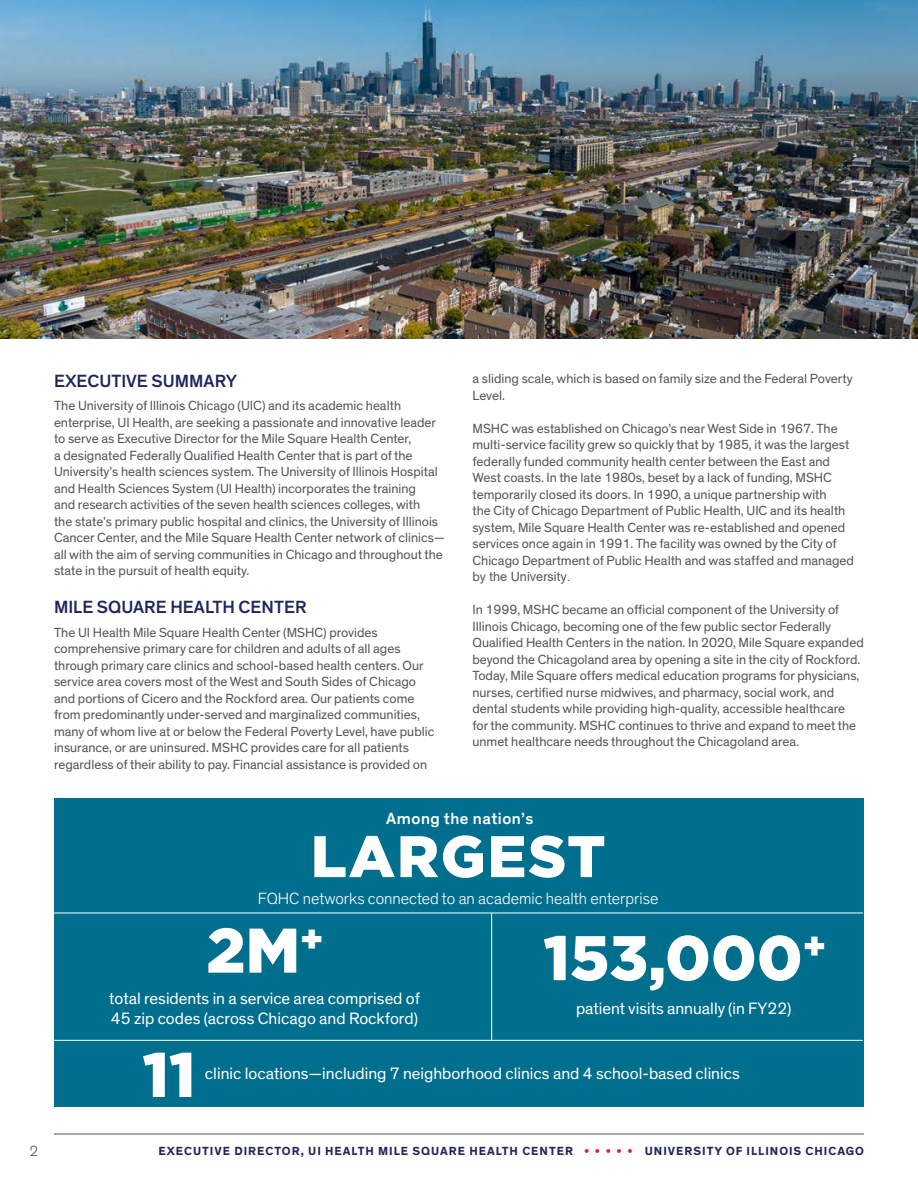
<style>
.page{position:relative;width:918px;height:1188px;background:#fff}
.page>*{position:absolute;margin:0;border:0;box-sizing:border-box;transform-origin:0 0}
.text{font:900 62.85px "Gotham";color:#fff}
.text-2{font:900 58.5px "Gotham";letter-spacing:.03em;color:#fff}
.head{font:500 18px "Theinhardt";color:#21275c}
.text-3{font:16.8px "Theinhardt";color:#fff}
.text-4{font:300 16.5px "Theinhardt";color:#fff}
.text-5{font:500 16.5px "Theinhardt";letter-spacing:.03em;color:#fff}
.t1{font:300 15px "Theinhardt";color:#51545a}
.text-6{font:13.5px/16.5px "Theinhardt";color:#51545a}
.text-7{font:12.75px "Arial";color:#51545a}
.t2{font:700 12px "Theinhardt";letter-spacing:.08em;color:#21275c}
.s1{font-family:"Theinhardt";font-size:13.5px}
.s2{font-size:12px}
.s3{color:#dc1e34}
</style>
<div class="page">
<hr style="left:54px;top:1134px;width:810px;height:1px;background:#51545a">
<div style="left:54px;top:798px;width:810px;height:309px;background:#006e8d"></div>
<hr style="left:53px;top:913px;width:810px;height:1px;background:#fff">
<hr style="left:53px;top:1040px;width:810px;height:1px;background:#fff">
<hr style="left:491px;top:913px;width:1px;height:127px;background:#fff">
<img style="left:0;top:0;width:918px;height:338px">
<p class="head" style="left:54px;top:370px;width:184px">EXECUTIVE SUMMARY</p>
<p class="text-6" style="left:54px;top:398px;width:392px">The University of Illinois Chicago (UIC) and its academic health enterprise, UI Health, are seeking a passionate and innovative leader to serve as Executive Director for the Mile Square Health Center,<br>a designated Federally Qualified Health Center that is part of the University’s health sciences system. The University of Illinois Hospital and Health Sciences System (UI Health) incorporates the training<br>and research activities of the seven health sciences colleges, with<br>the state’s primary public hospital and clinics, the University of Illinois Cancer Center, and the Mile Square Health Center network of clinics— all with the aim of serving communities in Chicago and throughout the state in the pursuit of health equity.</p>
<p class="head" style="left:54px;top:597px;width:254px">MILE SQUARE HEALTH CENTER</p>
<p class="text-6" style="left:54px;top:624px;width:382px">The UI Health Mile Square Health Center (MSHC) provides comprehensive primary care for children and adults of all ages through primary care clinics and school-based health centers. Our service area covers most of the West and South Sides of Chicago and portions of Cicero and the Rockford area. Our patients come from predominantly under-served and marginalized communities, many of whom live at or below the Federal Poverty Level, have public insurance, or are uninsured. MSHC provides care for all patients regardless of their ability to pay. Financial assistance is provided on</p>
<p class="text-6" style="left:472px;top:371px;width:382px">a sliding scale, which is based on family size and the Federal Poverty<br>Level.</p>
<p class="text-6" style="left:472px;top:420px;width:383px">MSHC was established on Chicago’s near West Side in 1967. The multi-service facility grew so quickly that by 1985, it was the largest federally funded community health center between the East and West coasts. In the late 1980s, beset by a lack of funding, MSHC temporarily closed its doors. In 1990, a unique partnership with<br>the City of Chicago Department of Public Health, UIC and its health system, Mile Square Health Center was re-established and opened services once again in 1991. The facility was owned by the City of Chicago Department of Public Health and was staffed and managed</p>
<p class="text-7" style="left:472px;top:568px;width:99px"><span class="s1">b</span><span class="s2">y</span> the University.</p>
<p class="text-6" style="left:472px;top:602px;width:393px">In 1999, MSHC became an official component of the University of Illinois Chicago, becoming one of the few public sector Federally Qualified Health Centers in the nation. In 2020, Mile Square expanded beyond the Chicagoland area by opening a site in the city of Rockford.<br>Today, Mile Square offers medical education programs for physicians, nurses, certified nurse midwives, and pharmacy, social work, and dental students while providing high-quality, accessible healthcare for the community. MSHC continues to thrive and expand to meet the unmet healthcare needs throughout the Chicagoland area.</p>
<p class="text-5" style="left:386px;top:809px;width:149px">Among the nation’s</p>
<p class="text-2" style="left:311px;top:816px;width:296px">LARGEST</p>
<p class="text-4" style="left:258px;top:889px;width:402px">FQHC networks connected to an academic health enterprise</p>
<p class="text" style="left:206px;top:907px;width:119px">2M<sup>+</sup></p>
<p class="text-3" style="left:109px;top:988px;width:312px">total residents in a service area comprised of</p>
<p class="text-3" style="left:111px;top:1008px;width:309px">45 zip codes (across Chicago and Rockford)</p>
<p class="text" style="left:543px;top:915px;width:284px">153,000<sup>+</sup></p>
<p class="text-3" style="left:576px;top:998px;width:217px">patient visits annually (in FY22)</p>
<p class="text" style="left:143px;top:1031px;width:55px">11</p>
<p class="text-3" style="left:205px;top:1063px;width:536px">clinic locations—including 7 neighborhood clinics and 4 school-based clinics</p>
<p class="t1" style="left:30px;top:1142px;width:10px">2</p>
<p class="t2" style="left:159px;top:1144px;width:707px">EXECUTIVE DIRECTOR, UI HEALTH MILE SQUARE HEALTH CENTER <span class="s3">• • • • •</span> UNIVERSITY OF ILLINOIS CHICAGO</p>
</div>
